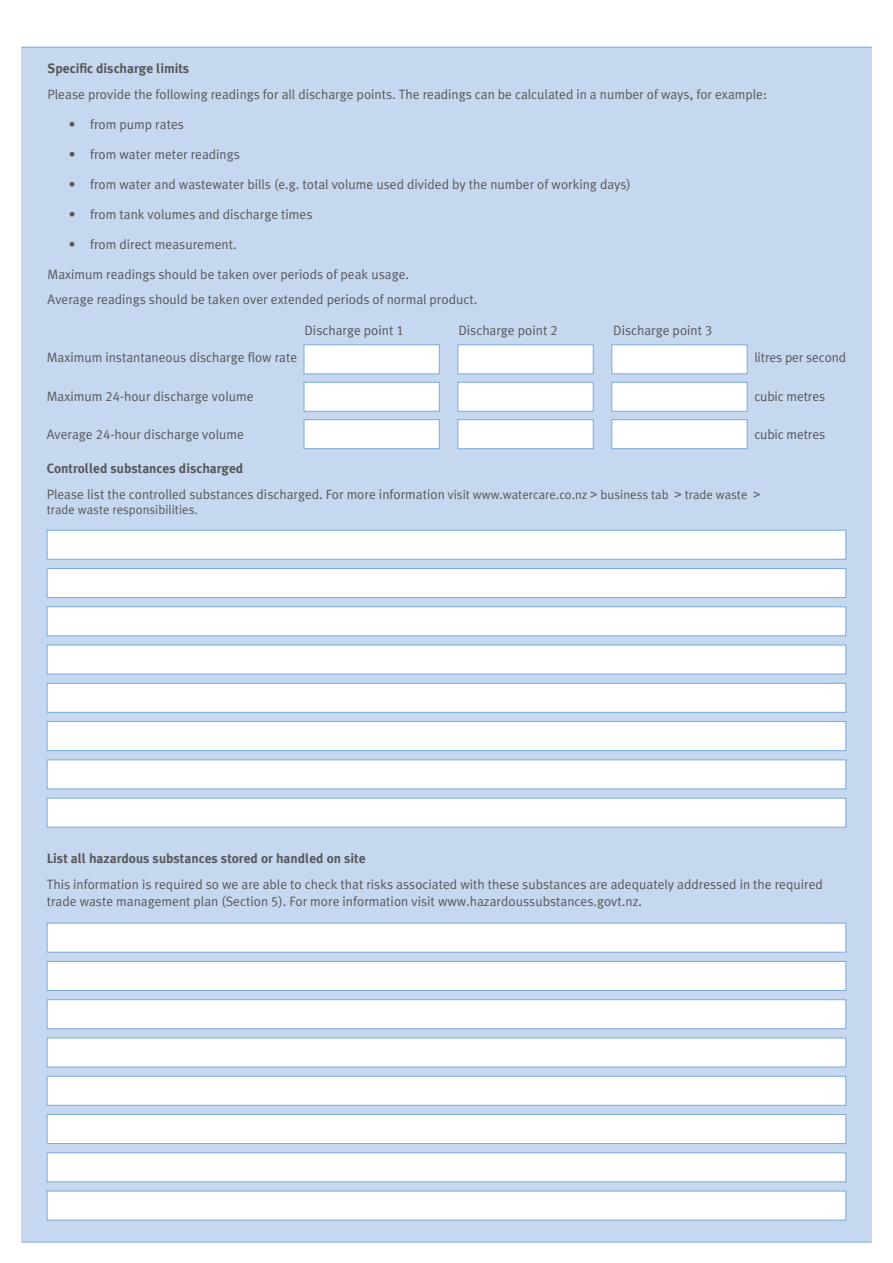
<style>
.page{position:relative;width:893px;height:1263px;background:#fff}
.page>*{position:absolute;margin:0;border:0;box-sizing:border-box;transform-origin:0 0}
.COPY_-_RULE_ABOVE{font:13.5px/17.2px "Meta Plus Normal";color:#57585a}
.COPY_-_RULE_ABOVE-2{font:700 13.5px "Meta Plus";color:#57585a}
.COPY_-_NO_RULE{font:13.5px "Meta Plus Normal";letter-spacing:-.01em;color:#57585a}
.COPY_-_RULE_ABOVE-3{font:12.75px "Meta Plus Normal";color:#57585a}
.s1{font-family:"Meta Plus Normal Caps"}
.s2{font-size:12.75px}
.s3{font-family:"Arial";font-size:12.75px}
</style>
<div class="page">
<div style="left:21px;top:47px;width:851px;height:1195px;background:#c6d8ef"></div>
<hr style="left:21px;top:47px;width:851px;height:1px;background:#7aabdb">
<hr style="left:21px;top:1242px;width:851px;height:1px;background:#7aabdb">
<div style="left:47px;top:530px;width:799px;height:30px;background:#fff;border:1px solid #7aabdb"></div>
<div style="left:47px;top:568px;width:799px;height:30px;background:#fff;border:1px solid #7aabdb"></div>
<div style="left:47px;top:606px;width:799px;height:30px;background:#fff;border:1px solid #7aabdb"></div>
<div style="left:47px;top:645px;width:799px;height:29px;background:#fff;border:1px solid #7aabdb"></div>
<div style="left:47px;top:683px;width:799px;height:30px;background:#fff;border:1px solid #7aabdb"></div>
<div style="left:47px;top:721px;width:799px;height:30px;background:#fff;border:1px solid #7aabdb"></div>
<div style="left:47px;top:759px;width:799px;height:30px;background:#fff;border:1px solid #7aabdb"></div>
<div style="left:47px;top:798px;width:799px;height:29px;background:#fff;border:1px solid #7aabdb"></div>
<div style="left:47px;top:923px;width:799px;height:29px;background:#fff;border:1px solid #7aabdb"></div>
<div style="left:47px;top:961px;width:799px;height:30px;background:#fff;border:1px solid #7aabdb"></div>
<div style="left:47px;top:999px;width:799px;height:30px;background:#fff;border:1px solid #7aabdb"></div>
<div style="left:47px;top:1037px;width:799px;height:30px;background:#fff;border:1px solid #7aabdb"></div>
<div style="left:47px;top:1076px;width:799px;height:30px;background:#fff;border:1px solid #7aabdb"></div>
<div style="left:47px;top:1114px;width:799px;height:30px;background:#fff;border:1px solid #7aabdb"></div>
<div style="left:47px;top:1152px;width:799px;height:30px;background:#fff;border:1px solid #7aabdb"></div>
<div style="left:47px;top:1191px;width:799px;height:29px;background:#fff;border:1px solid #7aabdb"></div>
<div style="left:304px;top:344px;width:136px;height:30px;background:#fff;border:1px solid #7aabdb"></div>
<div style="left:458px;top:344px;width:136px;height:30px;background:#fff;border:1px solid #7aabdb"></div>
<div style="left:611px;top:344px;width:136px;height:30px;background:#fff;border:1px solid #7aabdb"></div>
<div style="left:304px;top:382px;width:136px;height:30px;background:#fff;border:1px solid #7aabdb"></div>
<div style="left:458px;top:382px;width:136px;height:30px;background:#fff;border:1px solid #7aabdb"></div>
<div style="left:611px;top:382px;width:136px;height:30px;background:#fff;border:1px solid #7aabdb"></div>
<div style="left:304px;top:419px;width:136px;height:30px;background:#fff;border:1px solid #7aabdb"></div>
<div style="left:458px;top:419px;width:136px;height:30px;background:#fff;border:1px solid #7aabdb"></div>
<div style="left:611px;top:419px;width:136px;height:30px;background:#fff;border:1px solid #7aabdb"></div>
<p class="COPY_-_RULE_ABOVE-2" style="left:48px;top:60px;width:143px">Specific discharge limits</p>
<p class="COPY_-_RULE_ABOVE" style="left:48px;top:85px;width:721px">Please provide the following readings for all discharge points. The readings can be calculated in a number of ways, for example:</p>
<p class="COPY_-_RULE_ABOVE" style="left:69px;top:115px;width:117px">• from pump rates</p>
<p class="COPY_-_RULE_ABOVE" style="left:69px;top:145px;width:173px">• from water meter readings</p>
<p class="COPY_-_RULE_ABOVE" style="left:69px;top:175px;width:564px">• from water and wastewater bills (e.g. total volume used divided by the number of working days)</p>
<p class="COPY_-_RULE_ABOVE" style="left:69px;top:205px;width:245px">• from tank volumes and discharge times</p>
<p class="COPY_-_RULE_ABOVE" style="left:69px;top:235px;width:169px">• from direct measurement.</p>
<p class="COPY_-_RULE_ABOVE" style="left:48px;top:265px;width:363px">Maximum readings should be taken over periods of peak usage.</p>
<p class="COPY_-_RULE_ABOVE" style="left:48px;top:291px;width:431px">Average readings should be taken over extended periods of normal product.</p>
<p class="COPY_-_RULE_ABOVE" style="left:304px;top:321px;width:101px">Discharge point <span class="s1">1</span></p>
<p class="COPY_-_RULE_ABOVE" style="left:458px;top:321px;width:101px">Discharge point <span class="s1">2</span></p>
<p class="COPY_-_RULE_ABOVE" style="left:613px;top:321px;width:101px">Discharge point <span class="s1">3</span></p>
<p class="COPY_-_RULE_ABOVE" style="left:47px;top:349px;width:252px">Maximum instantaneous discharge flow rate</p>
<p class="COPY_-_RULE_ABOVE" style="left:47px;top:387px;width:208px">Maximum <span class="s1">24</span>-hour discharge volume</p>
<p class="COPY_-_RULE_ABOVE" style="left:47px;top:426px;width:199px">Average <span class="s1">24</span>-hour discharge volume</p>
<p class="COPY_-_RULE_ABOVE-2" style="left:47px;top:461px;width:198px">Controlled substances discharged</p>
<p class="COPY_-_RULE_ABOVE" style="left:47px;top:486px;width:715px">Please list the controlled substances discharged. For more information <span class="s2">visit www.watercare.co.nz</span> <span class="s3">&gt;</span> <span class="s2">business tab</span> <span class="s3">&gt;</span> <span class="s2">trade waste</span> <span class="s3">&gt;</span></p>
<p class="COPY_-_RULE_ABOVE-3" style="left:47px;top:503px;width:153px">trade waste responsibilities.</p>
<p class="COPY_-_RULE_ABOVE" style="left:754px;top:349px;width:93px">litres per second</p>
<p class="COPY_-_RULE_ABOVE" style="left:754px;top:387px;width:72px">cubic metres</p>
<p class="COPY_-_NO_RULE" style="left:754px;top:427px;width:72px">cubic metres</p>
<p class="COPY_-_RULE_ABOVE-2" style="left:47px;top:850px;width:320px">List all hazardous substances stored or handled on site</p>
<p class="COPY_-_RULE_ABOVE" style="left:47px;top:875px;width:778px">This information is required so we are able to check that risks associated with these substances are adequately addressed in the required trade waste management plan (Section <span class="s1">5</span>). For more information visit www.hazardoussubstances.govt.nz.</p>
</div>
